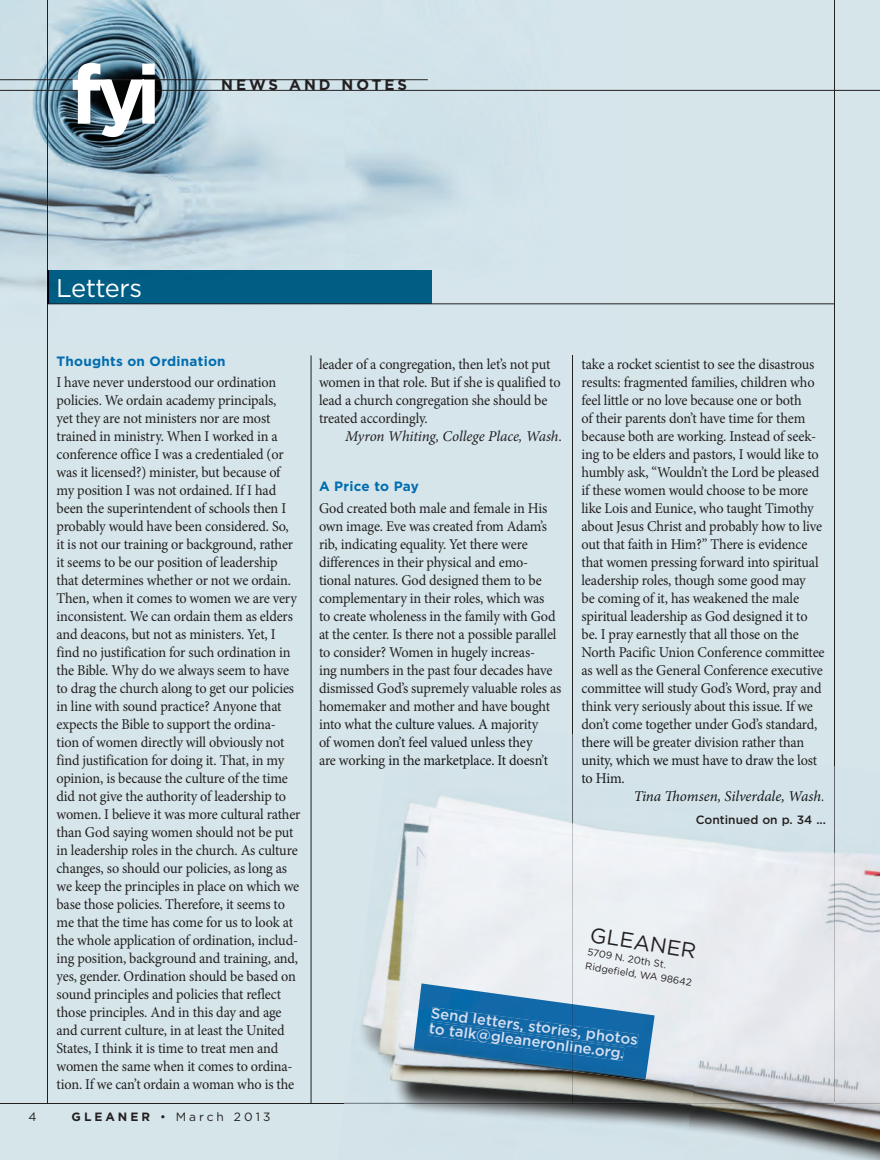
<style>
.page{position:relative;width:880px;height:1160px;background:#d5e5e9}
.page>*{position:absolute;margin:0;border:0;box-sizing:border-box;transform-origin:0 0}
.t1{font:25.5px "Gotham";letter-spacing:-.02em;color:#fff}
.t2{font:21.15px "Gotham";color:#231f20}
.t3{font:15px/18px "Minion Pro";letter-spacing:-.01em;color:#231f20;scale:.95 1}
.t4{font:15px/18px "Minion Pro";letter-spacing:-.02em;color:#15181b;scale:.95 1}
.t5{font:italic 15px "Minion Pro";letter-spacing:-.01em;color:#231f20}
.t6{font:italic 15px "Minion Pro";letter-spacing:-.005em;color:#15181b}
.t7{font:700 15px "Gotham";letter-spacing:.2em;color:#231f20}
.t8{font:500 14.85px/15px "Gotham";color:#d6dfee}
.t9{font:700 13.5px "Gotham";letter-spacing:.02em;color:#006cb0}
.t10{font:12px "Gotham";letter-spacing:.25em;color:#231f20}
.t11{font:500 12px "Gotham";color:#231f20}
.t12{font:9.9px/13.8px "Gotham";color:#231f20}
.s1{font-weight:700}
.s2{color:#15181b}
.s3{color:#d6deee}
</style>
<div class="page">
<img style="left:0;top:0;width:612px;height:439px">
<hr style="left:0;top:1102px;width:880px;height:1px;background:#231f20">
<hr style="left:0;top:79px;width:428px;height:1px;background:#231f20">
<svg style="left:73px;top:63px;width:82px;height:74px;background:#909ba1"></svg>
<hr style="left:155px;top:90px;width:725px;height:1px;background:#231f20">
<hr style="left:0;top:90px;width:78px;height:1px;background:#231f20">
<hr style="left:834px;top:0;width:1px;height:1103px;background:#231f20">
<hr style="left:48px;top:0;width:1px;height:1103px;background:#231f20">
<hr style="left:311px;top:355px;width:1px;height:748px;background:#231f20">
<hr style="left:572px;top:355px;width:1px;height:747px;background:#231f20">
<div style="left:48px;top:270px;width:384px;height:33px;background:#005d84"></div>
<hr style="left:48px;top:303px;width:786px;height:1px;background:#231f20">
<img style="left:364px;top:796px;width:319px;height:226px">
<img style="left:683px;top:839px;width:197px;height:321px">
<img style="left:335px;top:1022px;width:362px;height:138px">
<img style="left:635px;top:796px;width:48px;height:7px">
<img style="left:344px;top:1102px;width:536px;height:1px">
<img style="left:834px;top:766px;width:1px;height:336px">
<img style="left:572px;top:734px;width:1px;height:368px">
<img style="left:414px;top:983px;width:241px;height:97px">
<img style="left:431px;top:1007px;width:207px;height:40px">
<img style="left:429px;top:1022px;width:195px;height:39px">
<svg style="left:570px;top:1025px;width:8px;height:29px"></svg>
<h1 class="t1" style="left:56px;top:278px;width:87px">Letters</h1>
<p class="t7" style="left:221px;top:79px;width:187px">NEWS AND NOTES</p>
<p class="t9" style="left:57px;top:356px;width:171px">Thoughts on Ordination</p>
<p class="t3" style="left:57px;top:374px;width:258px">I have never understood our ordination policies. We ordain academy principals,<br>yet they are not ministers nor are most trained in ministry. When I worked in a conference office I was a credentialed (or was it licensed?) minister, but because of my position I was not ordained. If I had been the superintendent of schools then I probably would have been considered. So,<br>it is not our training or background, rather it seems to be our position of leadership that determines whether or not we ordain.<br>Then, when it comes to women we are very inconsistent. We can ordain them as elders and deacons, but not as ministers. Yet, I find no justification for such ordination in the Bible. Why do we always seem to have to drag the church along to get our policies in line with sound practice? Anyone that expects the Bible to support the ordina&shy;tion of women directly will obviously not find justification for doing it. That, in my opinion, is because the culture of the time did not give the authority of leadership to women. I believe it was more cultural rather than God saying women should not be put in leadership roles in the church. As culture changes, so should our policies, as long as we keep the principles in place on which we base those policies. Therefore, it seems to me that the time has come for us to look at the whole application of ordination, includ&shy;ing position, background and training, and, yes, gender. Ordination should be based on sound principles and policies that reflect those principles. And in this day and age and current culture, in at least the United States, I think it is time to treat men and women the same when it comes to ordina&shy;tion. If we can’t ordain a woman who is the</p>
<p class="t10" style="left:29px;top:1111px;width:10px">4</p>
<p class="t10" style="left:72px;top:1111px;width:200px"><span class="s1">GLEANER</span> • March 2013</p>
<p class="t3" style="left:319px;top:356px;width:256px">leader of a congregation, then let’s not put women in that role. But if she is qualified to lead a church congregation she should be treated accordingly.</p>
<p class="t5" style="left:345px;top:430px;width:218px">Myron Whiting, College Place, Wash.</p>
<p class="t9" style="left:319px;top:481px;width:101px">A Price to Pay</p>
<p class="t3" style="left:319px;top:500px;width:257px">God created both male and female in His own image. Eve was created from Adam’s rib, indicating equality. Yet there were differences in their physical and emo&shy;tional natures. God designed them to be complementary in their roles, which was<br>to create wholeness in the family with God at the center. Is there not a possible parallel to consider? Women in hugely increas-<br>ing numbers in the past four decades have dismissed God’s supremely valuable roles as homemaker and mother and have bought into what th<span class="s2">e culture values. A majority<br></span>of women d<span class="s2">on’t feel valued unless they<br></span>are workin<span class="s2">g in the marketplace. It doesn’t</span></p>
<p class="t3" style="left:582px;top:356px;width:257px">take a rocket scientist to see the disastrous results: fragmented families, children who feel little or no love because one or both<br>of their parents don’t have time for them because both are working. Instead of seek&shy;ing to be elders and pastors, I would like to humbly ask, “Wouldn’t the Lord be pleased if these women would choose to be more like Lois and Eunice, who taught Timothy about Jesus Christ and probably how to live out that faith in Him?” There is evidence that women pressing forward into spiritual leadership roles, though some good may<br>be coming of it, has weakened the male spiritual leadership as God designed it to be. I pray earnestly that all those on the North Pacific Union Conference committee as well as the General Conference executive committee will study God’s Word, pray and think very seriously about this issue. If we don’t come together under God’s standard, <span class="s2">there will be greate</span>r division rather than</p>
<p class="t4" style="left:582px;top:752px;width:250px">unity, which we must have to draw the lost to Him.</p>
<p class="t6" style="left:634px;top:790px;width:192px">Tina Thomsen, Silverdale, Wash.</p>
<p class="t11" style="left:696px;top:815px;width:132px">Continued on p. 34 ...</p>
<h2 class="t2" style="left:592px;top:926px;width:108px;rotate:9deg">GLEANER</h2>
<p class="t12" style="left:589px;top:945px;width:109px;rotate:9deg">5709 N. 20th St.<br>Ridgefi eld, WA 98642</p>
<p class="t8" style="left:432px;top:1007px;width:210px;rotate:7deg">Send let<span class="s3">te</span>rs<span class="s3">, st</span>orie , photos to t<span class="s3">al</span>k@gleanero<span class="s3">nl</span> ne.or<span class="s3">g.</span></p>
</div>
